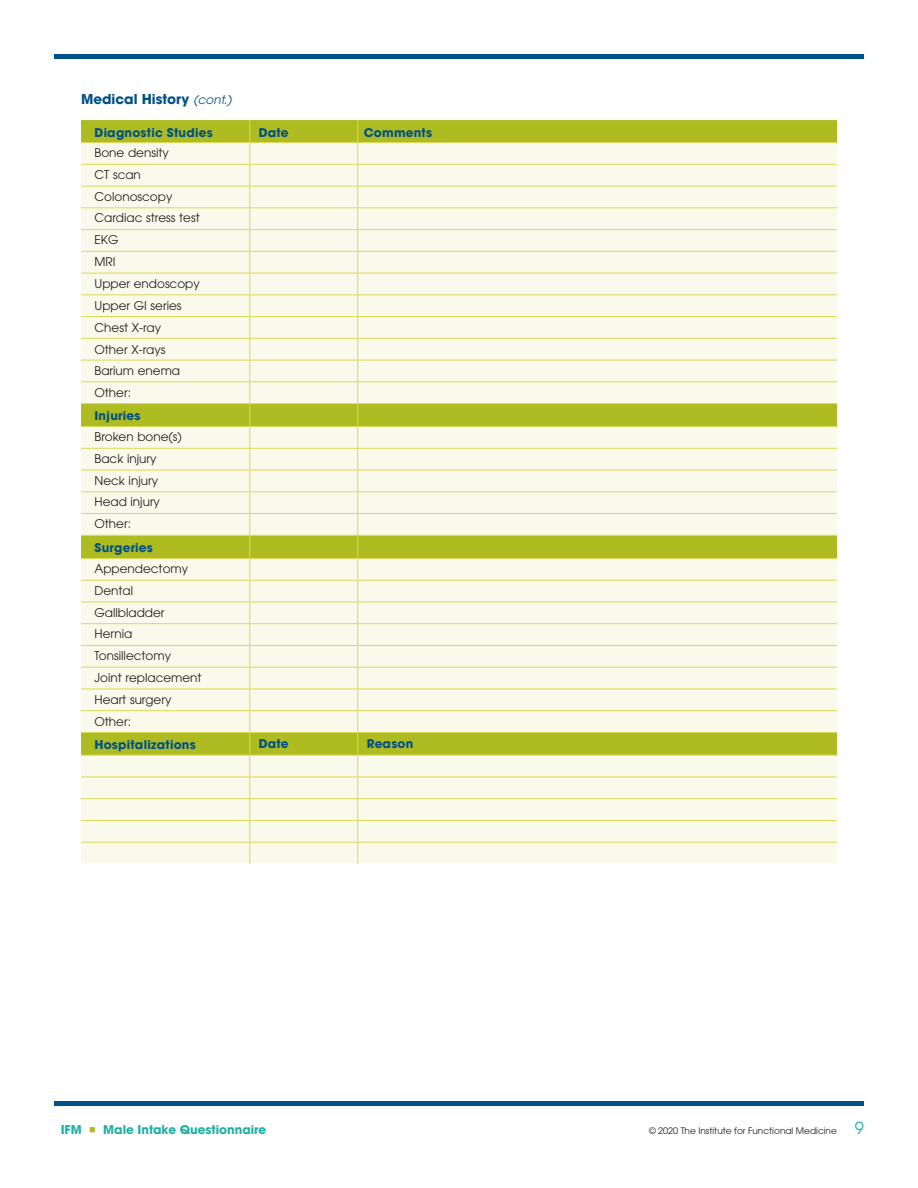
<style>
.page{position:relative;width:918px;height:1188px;background:#fff}
.page>*{position:absolute;margin:0;border:0;box-sizing:border-box;transform-origin:0 0}
.subhead_2{font:700 13.5px "ITC Avant Garde Std";color:#005187}
.Table_Text{font:12px "ITC Avant Garde Std";color:#231f20}
.Table_Text-2{font:700 12px "ITC Avant Garde Std";letter-spacing:.02em;color:#005187}
.t1{font:700 12px "ITC Avant Garde Std";color:#1fafa4}
.t2{font:9px "ITC Avant Garde Std";color:#231f20}
.s1{font-weight:400;font-style:italic;font-size:12px}
.s2{color:#aebc21}
.s3{font-size:16.5px;color:#1fafa4}
</style>
<div class="page">
<div style="left:54px;top:54px;width:810px;height:5px;background:#005187"></div>
<div style="left:54px;top:1101px;width:810px;height:5px;background:#005187"></div>
<div style="left:81px;top:120px;width:756px;height:22px;background:#aebc21"></div>
<svg style="left:81px;top:143px;width:756px;height:721px;fill:#fafaec"></svg>
<svg style="left:249px;top:120px;width:1px;height:744px"></svg>
<hr style="left:81px;top:142px;width:169px;height:1px;background:#d9da55">
<hr style="left:250px;top:142px;width:108px;height:1px;background:#d9da55">
<hr style="left:358px;top:142px;width:479px;height:1px;background:#d9da55">
<hr style="left:81px;top:164px;width:169px;height:1px;background:#d9da55">
<hr style="left:250px;top:164px;width:108px;height:1px;background:#d9da55">
<hr style="left:358px;top:164px;width:479px;height:1px;background:#d9da55">
<hr style="left:81px;top:186px;width:169px;height:1px;background:#d9da55">
<hr style="left:250px;top:186px;width:108px;height:1px;background:#d9da55">
<hr style="left:358px;top:186px;width:479px;height:1px;background:#d9da55">
<hr style="left:81px;top:207px;width:169px;height:1px;background:#d9da55">
<hr style="left:250px;top:207px;width:108px;height:1px;background:#d9da55">
<hr style="left:358px;top:207px;width:479px;height:1px;background:#d9da55">
<hr style="left:81px;top:229px;width:169px;height:1px;background:#d9da55">
<hr style="left:250px;top:229px;width:108px;height:1px;background:#d9da55">
<hr style="left:358px;top:229px;width:479px;height:1px;background:#d9da55">
<hr style="left:81px;top:251px;width:169px;height:1px;background:#d9da55">
<hr style="left:250px;top:251px;width:108px;height:1px;background:#d9da55">
<hr style="left:358px;top:251px;width:479px;height:1px;background:#d9da55">
<hr style="left:81px;top:273px;width:169px;height:1px;background:#d9da55">
<hr style="left:250px;top:273px;width:108px;height:1px;background:#d9da55">
<hr style="left:358px;top:273px;width:479px;height:1px;background:#d9da55">
<hr style="left:81px;top:294px;width:169px;height:1px;background:#d9da55">
<hr style="left:250px;top:294px;width:108px;height:1px;background:#d9da55">
<hr style="left:358px;top:294px;width:479px;height:1px;background:#d9da55">
<hr style="left:81px;top:316px;width:169px;height:1px;background:#d9da55">
<hr style="left:250px;top:316px;width:108px;height:1px;background:#d9da55">
<hr style="left:358px;top:316px;width:479px;height:1px;background:#d9da55">
<hr style="left:81px;top:338px;width:169px;height:1px;background:#d9da55">
<hr style="left:250px;top:338px;width:108px;height:1px;background:#d9da55">
<hr style="left:358px;top:338px;width:479px;height:1px;background:#d9da55">
<hr style="left:81px;top:360px;width:169px;height:1px;background:#d9da55">
<hr style="left:250px;top:360px;width:108px;height:1px;background:#d9da55">
<hr style="left:358px;top:360px;width:479px;height:1px;background:#d9da55">
<hr style="left:81px;top:381px;width:169px;height:1px;background:#d9da55">
<hr style="left:250px;top:381px;width:108px;height:1px;background:#d9da55">
<hr style="left:358px;top:381px;width:479px;height:1px;background:#d9da55">
<hr style="left:81px;top:403px;width:169px;height:1px;background:#d9da55">
<hr style="left:250px;top:403px;width:108px;height:1px;background:#d9da55">
<hr style="left:358px;top:403px;width:479px;height:1px;background:#d9da55">
<hr style="left:81px;top:426px;width:169px;height:1px;background:#d9da55">
<hr style="left:250px;top:426px;width:108px;height:1px;background:#d9da55">
<hr style="left:358px;top:426px;width:479px;height:1px;background:#d9da55">
<hr style="left:81px;top:448px;width:169px;height:1px;background:#d9da55">
<hr style="left:250px;top:448px;width:108px;height:1px;background:#d9da55">
<hr style="left:358px;top:448px;width:479px;height:1px;background:#d9da55">
<hr style="left:81px;top:470px;width:169px;height:1px;background:#d9da55">
<hr style="left:250px;top:470px;width:108px;height:1px;background:#d9da55">
<hr style="left:358px;top:470px;width:479px;height:1px;background:#d9da55">
<hr style="left:81px;top:491px;width:169px;height:1px;background:#d9da55">
<hr style="left:250px;top:491px;width:108px;height:1px;background:#d9da55">
<hr style="left:358px;top:491px;width:479px;height:1px;background:#d9da55">
<hr style="left:81px;top:513px;width:169px;height:1px;background:#d9da55">
<hr style="left:250px;top:513px;width:108px;height:1px;background:#d9da55">
<hr style="left:358px;top:513px;width:479px;height:1px;background:#d9da55">
<hr style="left:81px;top:535px;width:169px;height:1px;background:#d9da55">
<hr style="left:250px;top:535px;width:108px;height:1px;background:#d9da55">
<hr style="left:358px;top:535px;width:479px;height:1px;background:#d9da55">
<hr style="left:81px;top:558px;width:169px;height:1px;background:#d9da55">
<hr style="left:250px;top:558px;width:108px;height:1px;background:#d9da55">
<hr style="left:358px;top:558px;width:479px;height:1px;background:#d9da55">
<hr style="left:81px;top:580px;width:169px;height:1px;background:#d9da55">
<hr style="left:250px;top:580px;width:108px;height:1px;background:#d9da55">
<hr style="left:358px;top:580px;width:479px;height:1px;background:#d9da55">
<hr style="left:81px;top:602px;width:169px;height:1px;background:#d9da55">
<hr style="left:250px;top:602px;width:108px;height:1px;background:#d9da55">
<hr style="left:358px;top:602px;width:479px;height:1px;background:#d9da55">
<hr style="left:81px;top:623px;width:169px;height:1px;background:#d9da55">
<hr style="left:250px;top:623px;width:108px;height:1px;background:#d9da55">
<hr style="left:358px;top:623px;width:479px;height:1px;background:#d9da55">
<hr style="left:81px;top:645px;width:169px;height:1px;background:#d9da55">
<hr style="left:250px;top:645px;width:108px;height:1px;background:#d9da55">
<hr style="left:358px;top:645px;width:479px;height:1px;background:#d9da55">
<hr style="left:81px;top:667px;width:169px;height:1px;background:#d9da55">
<hr style="left:250px;top:667px;width:108px;height:1px;background:#d9da55">
<hr style="left:358px;top:667px;width:479px;height:1px;background:#d9da55">
<hr style="left:81px;top:689px;width:169px;height:1px;background:#d9da55">
<hr style="left:250px;top:689px;width:108px;height:1px;background:#d9da55">
<hr style="left:358px;top:689px;width:479px;height:1px;background:#d9da55">
<hr style="left:81px;top:710px;width:169px;height:1px;background:#d9da55">
<hr style="left:250px;top:710px;width:108px;height:1px;background:#d9da55">
<hr style="left:358px;top:710px;width:479px;height:1px;background:#d9da55">
<hr style="left:81px;top:732px;width:169px;height:1px;background:#d9da55">
<hr style="left:250px;top:732px;width:108px;height:1px;background:#d9da55">
<hr style="left:358px;top:732px;width:479px;height:1px;background:#d9da55">
<hr style="left:81px;top:755px;width:169px;height:1px;background:#d9da55">
<hr style="left:250px;top:755px;width:108px;height:1px;background:#d9da55">
<hr style="left:358px;top:755px;width:479px;height:1px;background:#d9da55">
<hr style="left:81px;top:777px;width:169px;height:1px;background:#d9da55">
<hr style="left:250px;top:777px;width:108px;height:1px;background:#d9da55">
<hr style="left:358px;top:777px;width:479px;height:1px;background:#d9da55">
<hr style="left:81px;top:798px;width:169px;height:1px;background:#d9da55">
<hr style="left:250px;top:798px;width:108px;height:1px;background:#d9da55">
<hr style="left:358px;top:798px;width:479px;height:1px;background:#d9da55">
<hr style="left:81px;top:820px;width:169px;height:1px;background:#d9da55">
<hr style="left:250px;top:820px;width:108px;height:1px;background:#d9da55">
<hr style="left:358px;top:820px;width:479px;height:1px;background:#d9da55">
<hr style="left:81px;top:842px;width:169px;height:1px;background:#d9da55">
<hr style="left:250px;top:842px;width:108px;height:1px;background:#d9da55">
<hr style="left:358px;top:842px;width:479px;height:1px;background:#d9da55">
<svg style="left:357px;top:120px;width:1px;height:744px"></svg>
<p class="subhead_2" style="left:81px;top:90px;width:152px">Medical History <span class="s1">(cont.)</span></p>
<p class="Table_Text-2" style="left:94px;top:124px;width:120px">Diagnostic Studies</p>
<p class="Table_Text-2" style="left:259px;top:124px;width:31px">Date</p>
<p class="Table_Text-2" style="left:364px;top:124px;width:70px">Comments</p>
<p class="Table_Text" style="left:94px;top:145px;width:76px">Bone density</p>
<p class="Table_Text" style="left:94px;top:167px;width:48px">CT scan</p>
<p class="Table_Text" style="left:94px;top:189px;width:79px">Colonoscopy</p>
<p class="Table_Text" style="left:94px;top:211px;width:107px">Cardiac stress test</p>
<p class="Table_Text" style="left:94px;top:232px;width:25px">EKG</p>
<p class="Table_Text" style="left:94px;top:254px;width:23px">MRI</p>
<p class="Table_Text" style="left:94px;top:276px;width:107px">Upper endoscopy</p>
<p class="Table_Text" style="left:94px;top:298px;width:89px">Upper GI series</p>
<p class="Table_Text" style="left:94px;top:320px;width:68px">Chest X-ray</p>
<p class="Table_Text" style="left:94px;top:342px;width:72px">Other X-rays</p>
<p class="Table_Text" style="left:94px;top:364px;width:87px">Barium enema</p>
<p class="Table_Text" style="left:94px;top:385px;width:38px">Other:</p>
<p class="Table_Text-2" style="left:94px;top:408px;width:47px">Injuries</p>
<p class="Table_Text" style="left:94px;top:429px;width:89px">Broken bone(s)</p>
<p class="Table_Text" style="left:94px;top:451px;width:64px">Back injury</p>
<p class="Table_Text" style="left:94px;top:473px;width:65px">Neck injury</p>
<p class="Table_Text" style="left:94px;top:495px;width:67px">Head injury</p>
<p class="Table_Text" style="left:94px;top:516px;width:38px">Other:</p>
<p class="Table_Text-2" style="left:94px;top:540px;width:60px">Surgeries</p>
<p class="Table_Text" style="left:94px;top:561px;width:95px">Appendectomy</p>
<p class="Table_Text" style="left:94px;top:583px;width:40px">Dental</p>
<p class="Table_Text" style="left:94px;top:605px;width:72px">Gallbladder</p>
<p class="Table_Text" style="left:94px;top:626px;width:39px">Hernia</p>
<p class="Table_Text" style="left:94px;top:648px;width:78px">Tonsillectomy</p>
<p class="Table_Text" style="left:94px;top:670px;width:109px">Joint replacement</p>
<p class="Table_Text" style="left:94px;top:692px;width:78px">Heart surgery</p>
<p class="Table_Text" style="left:94px;top:714px;width:38px">Other:</p>
<p class="Table_Text-2" style="left:94px;top:737px;width:103px">Hospitalizations</p>
<p class="Table_Text-2" style="left:259px;top:735px;width:31px">Date</p>
<p class="Table_Text-2" style="left:367px;top:735px;width:48px">Reason</p>
<p class="t1" style="left:61px;top:1122px;width:207px">IFM <span class="s2">■</span> Male Intake Questionnaire</p>
<p class="t2" style="left:649px;top:1125px;width:216px">© 2020 The Institute for Functional Medicine <span class="s3">9</span></p>
</div>
